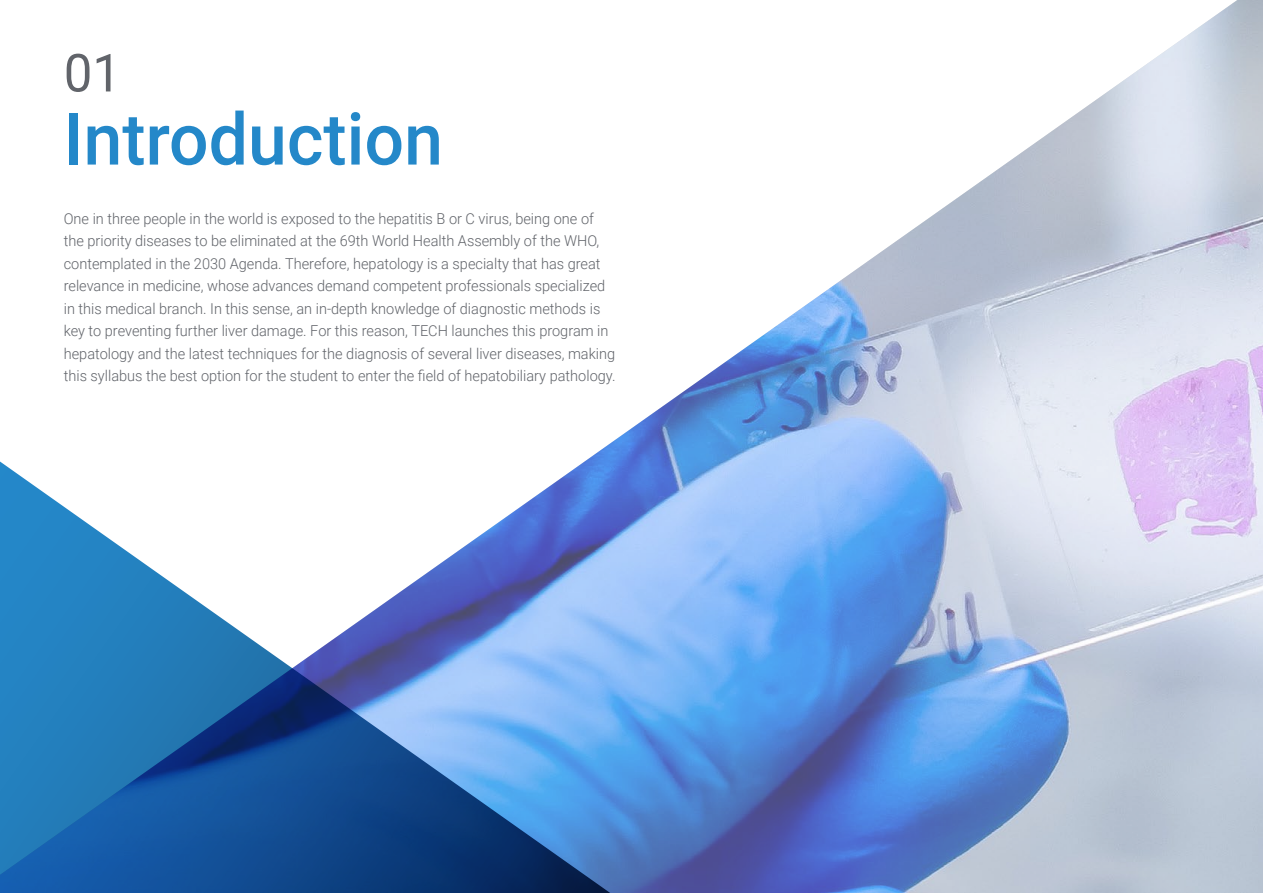
<style>
.page{position:relative;width:1263px;height:893px;background:#fff}
.page>*{position:absolute;margin:0;border:0;box-sizing:border-box;transform-origin:0 0}
.t1{font:500 72px "Roboto";color:#2488c9}
.t2{font:52.5px "Roboto";color:#61646a}
.t3{font:300 15px/22.5px "Roboto";color:#61646a}
</style>
<div class="page">
<img style="left:606px;top:0;width:657px;height:893px">
<svg style="left:0;top:446px;width:640px;height:447px"></svg>
<h2 class="t2" style="left:64px;top:36px;width:59px">01</h2>
<h1 class="t1" style="left:64px;top:89px;width:381px">Introduction</h1>
<p class="t3" style="left:64px;top:207px;width:553px">One in three people in the world is exposed to the hepatitis B or C virus, being one of the priority diseases to be eliminated at the 69th World Health Assembly of the WHO, contemplated in the 2030 Agenda. Therefore, hepatology is a specialty that has great relevance in medicine, whose advances demand competent professionals specialized in this medical branch. In this sense, an in-depth knowledge of diagnostic methods is key to preventing further liver damage. For this reason, TECH launches this program in hepatology and the latest techniques for the diagnosis of several liver diseases, making this syllabus the best option for the student to enter the field of hepatobiliary pathology.</p>
</div>
